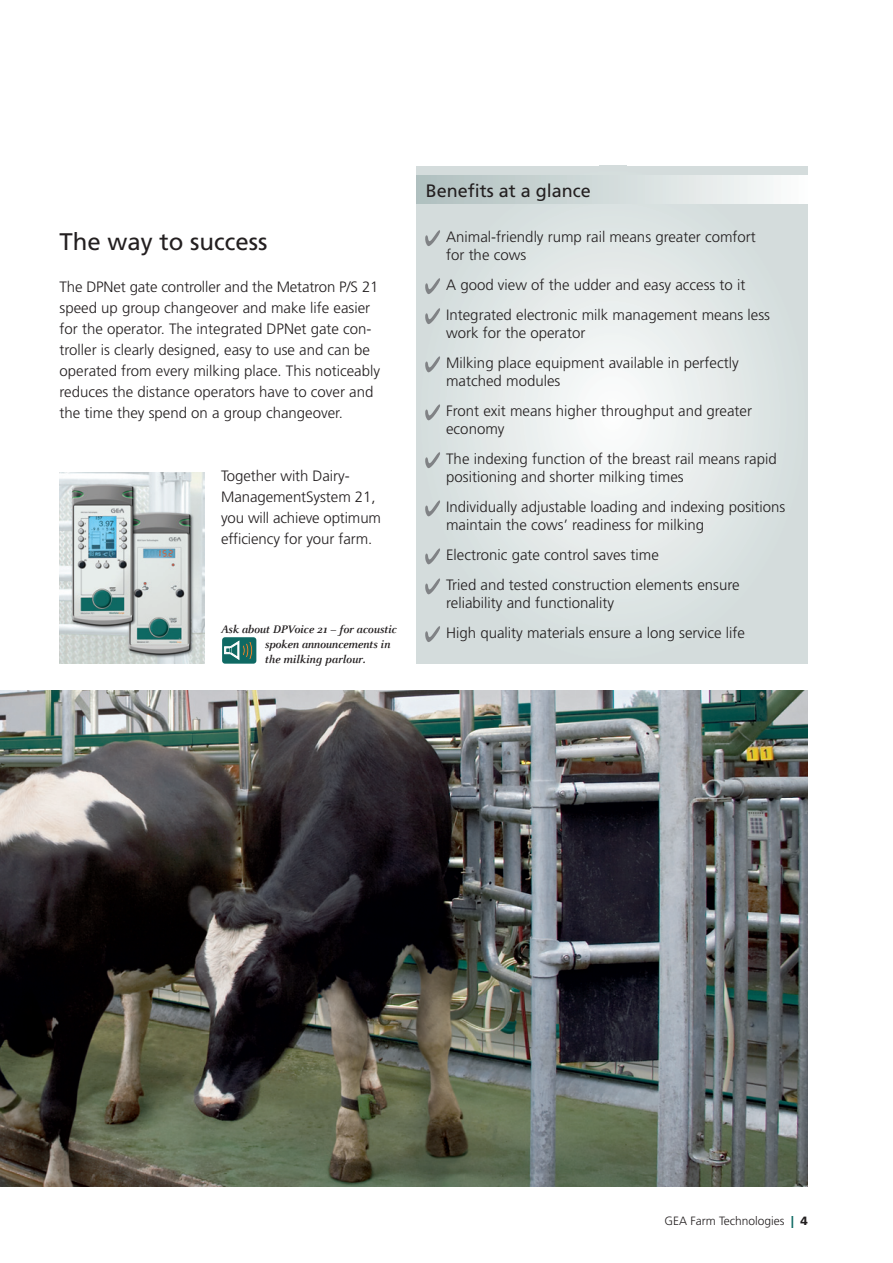
<style>
.page{position:relative;width:893px;height:1263px;background:#fff}
.page>*{position:absolute;margin:0;border:0;box-sizing:border-box;transform-origin:0 0}
.t1{font:24px "Frutiger LT Com";color:#231f20}
.t2{font:18px "Frutiger LT Com";color:#231f20}
.t3{font:300 15px/21px "Frutiger LT Com";color:#231f20}
.t4{font:italic 700 12px/15px "Celeste OT";letter-spacing:-.01em;color:#231f20}
.t5{font:300 12px "Frutiger LT Com";color:#231f20}
.s1{font-weight:900;color:#0e6963}
.s2{font-weight:900}
</style>
<div class="page">
<img style="left:0;top:690px;width:808px;height:496px">
<svg style="left:417px;top:166px;width:391px;height:497px;background:#dfe5e5"></svg>
<div style="left:417px;top:176px;width:391px;height:28px;background:linear-gradient(to right,#aebebe,#fbfcfc)"></div>
<svg style="left:425px;top:230px;width:15px;height:16px"></svg>
<svg style="left:425px;top:278px;width:15px;height:16px"></svg>
<svg style="left:425px;top:308px;width:15px;height:16px"></svg>
<svg style="left:425px;top:356px;width:15px;height:16px"></svg>
<svg style="left:425px;top:404px;width:15px;height:16px"></svg>
<svg style="left:425px;top:452px;width:15px;height:16px"></svg>
<svg style="left:425px;top:500px;width:15px;height:16px"></svg>
<svg style="left:425px;top:548px;width:15px;height:16px"></svg>
<svg style="left:425px;top:578px;width:15px;height:16px"></svg>
<svg style="left:425px;top:626px;width:15px;height:16px"></svg>
<img style="left:60px;top:472px;width:144px;height:191px">
<div style="left:222px;top:637px;width:34px;height:27px;background:#0e6963;border-radius:3px"></div>
<svg style="left:224px;top:641px;width:29px;height:19px"></svg>
<p class="t2" style="left:426px;top:183px;width:167px">Benefits at a glance</p>
<h1 class="t1" style="left:60px;top:232px;width:210px">The way to success</h1>
<p class="t3" style="left:446px;top:229px;width:311px;line-height:18px">Animal-friendly rump rail means greater comfort for the cows</p>
<p class="t3" style="left:446px;top:271px;width:325px;line-height:30px">A good view of the udder and easy access to it<br>Integrated electronic milk management means less</p>
<p class="t3" style="left:446px;top:319px;width:294px;line-height:30px">work for the operator<br>Milking place equipment available in perfectly</p>
<p class="t3" style="left:446px;top:367px;width:307px;line-height:30px">matched modules<br>Front exit means higher throughput and greater</p>
<p class="t3" style="left:446px;top:415px;width:332px;line-height:30px">economy<br>The indexing function of the breast rail means rapid</p>
<p class="t3" style="left:446px;top:463px;width:341px;line-height:30px">positioning and shorter milking times<br>Individually adjustable loading and indexing positions</p>
<p class="t3" style="left:446px;top:511px;width:295px;line-height:30px">maintain the cows’ readiness for milking<br>Electronic gate control saves time<br>Tried and tested construction elements ensure</p>
<p class="t3" style="left:446px;top:589px;width:300px;line-height:30px">reliability and functionality<br>High quality materials ensure a long service life</p>
<p class="t3" style="left:60px;top:277px;width:322px">The DPNet gate controller and the Metatron P/S 21 speed up group changeover and make life easier for the operator. The integrated DPNet gate con&shy;troller is clearly designed, easy to use and can be operated from every milking place. This noticeably reduces the distance operators have to cover and the time they spend on a group changeover.</p>
<p class="t3" style="left:221px;top:466px;width:161px">Together with Dairy-<br>ManagementSystem 21, you will achieve optimum efficiency for your farm.</p>
<p class="t4" style="left:265px;top:622px;width:134px;text-indent:-44px">Ask about DPVoice 21 – for acoustic spoken announcements in the milking parlour.</p>
<p class="t5" style="left:665px;top:1216px;width:145px">GEA Farm Technologies <span class="s1">|</span> <span class="s2">4</span></p>
</div>
